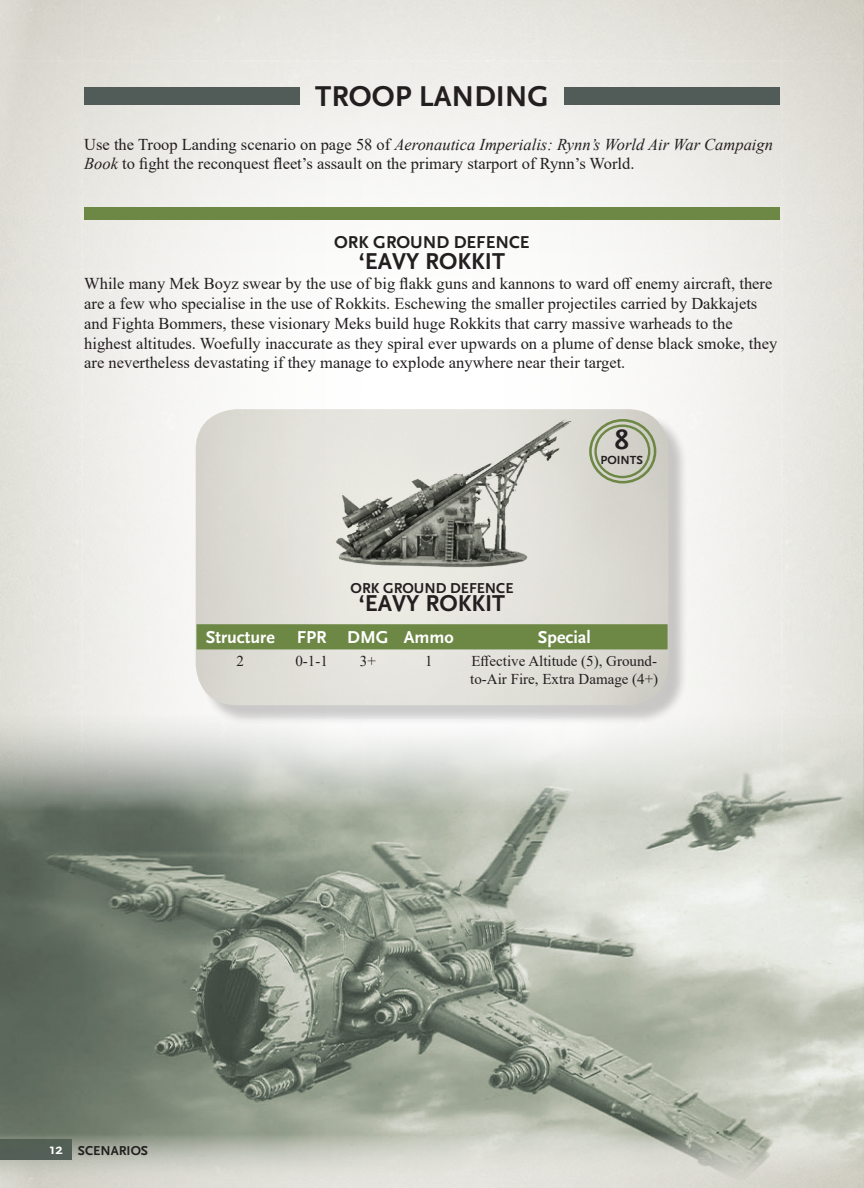
<style>
.page{position:relative;width:864px;height:1188px;background:#fff}
.page>*{position:absolute;margin:0;border:0;box-sizing:border-box;transform-origin:0 0}
.t1{font:700 30px "Scala Sans";color:#231f20}
.t2{font:700 28.35px "Scala Sans";color:#231f20}
.t3{font:700 24px "Scala Sans";color:#231f20}
.t4{font:700 18px "Scala Sans";color:#fff}
.t5{font:700 18px "Scala Sans";color:#231f20}
.t6{font:16.5px/19.8px "Times New Roman";color:#231f20}
.t7{font:15px/18px "Times New Roman";color:#231f20}
.t8{font:700 15px "Scala Sans";color:#231f20}
.t9{font:700 15px "Scala Sans";color:#fff}
.t10{font:700 13.5px "Scala Sans";color:#231f20}
.t11{font:700 12.3px "Scala Sans";color:#231f20}
.s1{font-style:italic}
</style>
<div class="page">
<img style="left:688px;top:421px;width:176px;height:282px">
<img style="left:0;top:0;width:864px;height:421px">
<div style="left:199px;top:412px;width:489px;height:313px;background:#231f20;opacity:.75"></div>
<img style="left:196px;top:409px;width:472px;height:294px">
<div style="left:84px;top:87px;width:216px;height:17px;background:#515c58"></div>
<div style="left:564px;top:87px;width:216px;height:17px;background:#515c58"></div>
<div style="left:84px;top:207px;width:696px;height:13px;background:#6d8745"></div>
<img style="left:333px;top:418px;width:239px;height:150px">
<img style="left:0;top:703px;width:864px;height:485px">
<div style="left:589px;top:419px;width:67px;height:64px;border:3px solid #6d8745;border-radius:50%"></div>
<div style="left:594px;top:425px;width:56px;height:53px;border:2px solid #6d8745;border-radius:50%"></div>
<div style="left:197px;top:624px;width:471px;height:25px;background:#6d8745"></div>
<p class="t1" style="left:315px;top:80px;width:235px">TROOP LANDING</p>
<p class="t6" style="left:84px;top:134px;width:690px">Use the Troop Landing scenario on page 58 of <span class="s1">Aeronautica Imperialis: Rynn’s World Air War Campaign<br>Book</span> to fight the reconquest fleet’s assault on the primary starport of Rynn’s World.</p>
<p class="t5" style="left:334px;top:233px;width:197px">ORK GROUND DEFENCE</p>
<p class="t3" style="left:359px;top:249px;width:148px">‘EAVY ROKKIT</p>
<p class="t6" style="left:84px;top:273px;width:695px">While many Mek Boyz swear by the use of big flakk guns and kannons to ward off enemy aircraft, there are a few who specialise in the use of Rokkits. Eschewing the smaller projectiles carried by Dakkajets and Fighta Bommers, these visionary Meks build huge Rokkits that carry massive warheads to the highest altitudes. Woefully inaccurate as they spiral ever upwards on a plume of dense black smoke, they are nevertheless devastating if they manage to explode anywhere near their target.</p>
<p class="t8" style="left:351px;top:581px;width:164px">ORK GROUND DEFENCE</p>
<p class="t3" style="left:359px;top:591px;width:148px">‘EAVY ROKKIT</p>
<p class="t2" style="left:615px;top:425px;width:16px">8</p>
<p class="t11" style="left:601px;top:454px;width:44px">POINTS</p>
<p class="t4" style="left:206px;top:628px;width:70px">Structure</p>
<p class="t4" style="left:297px;top:628px;width:31px">FPR</p>
<p class="t4" style="left:347px;top:628px;width:43px">DMG</p>
<p class="t4" style="left:404px;top:628px;width:51px">Ammo</p>
<p class="t4" style="left:538px;top:628px;width:55px">Special</p>
<p class="t7" style="left:237px;top:651px;width:9px">2</p>
<p class="t7" style="left:295px;top:651px;width:34px">0-1-1</p>
<p class="t7" style="left:360px;top:651px;width:17px">3+</p>
<p class="t7" style="left:425px;top:651px;width:9px">1</p>
<p class="t7" style="left:470px;top:651px;width:189px">Effective Altitude (5), Ground&shy;to-Air Fire, Extra Damage (4+)</p>
<p class="t9" style="left:50px;top:1141px;width:15px">12</p>
<p class="t10" style="left:78px;top:1143px;width:72px">SCENARIOS</p>
</div>
